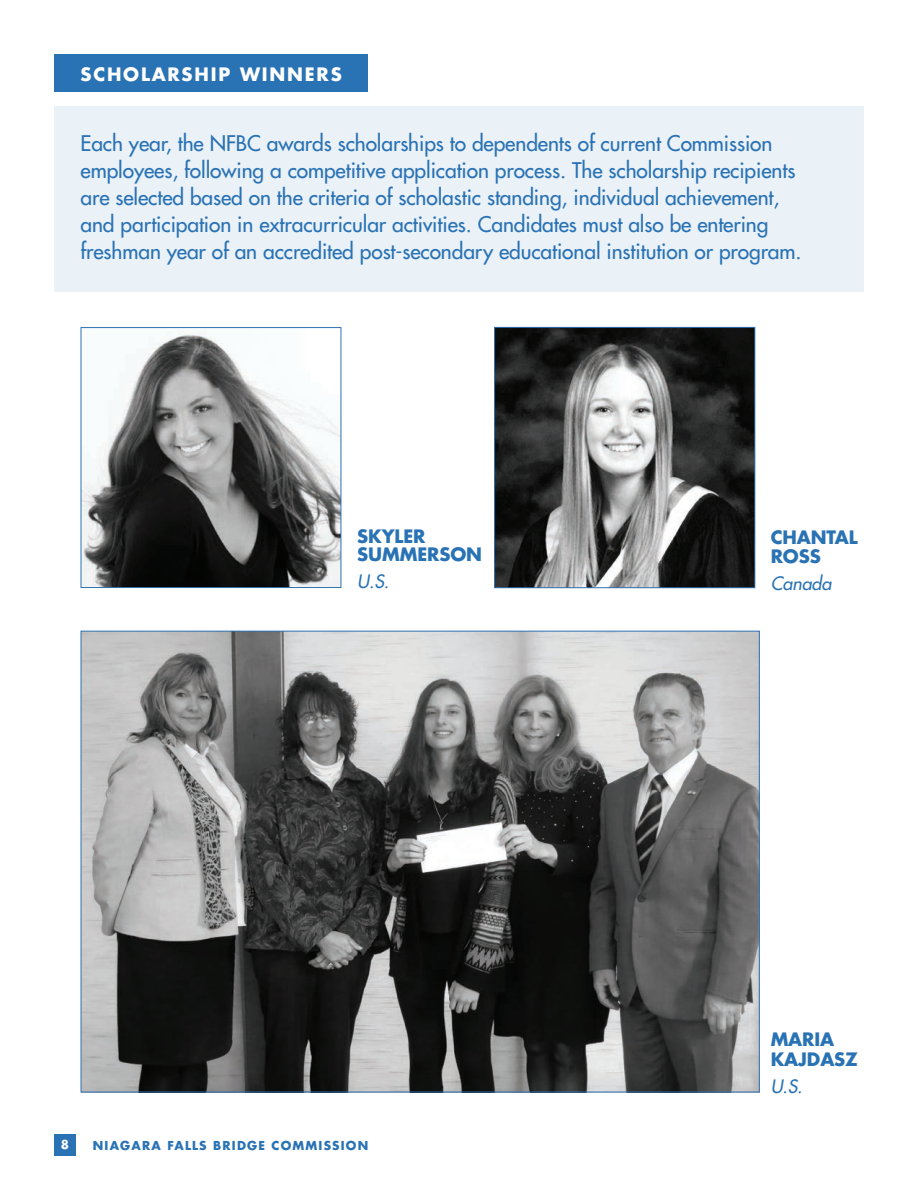
<style>
.page{position:relative;width:918px;height:1188px;background:#fff}
.page>*{position:absolute;margin:0;border:0;box-sizing:border-box;transform-origin:0 0}
.Body_Copy{font:21px/27px "Futura";letter-spacing:-.005em;color:#2972b4}
.Body_Copy-2{font:700 18px/19.5px "Futura";letter-spacing:-.005em;color:#2972b4}
.t1{font:700 18px "Futura";letter-spacing:.1em;color:#fff}
.Body_Copy-3{font:italic 18px "Futura";letter-spacing:-.005em;color:#2972b4}
.t2{font:700 12px "Futura";letter-spacing:.1em;color:#2972b4}
.t3{font:700 12px "Futura";color:#fff}
</style>
<div class="page">
<div style="left:54px;top:1134px;width:22px;height:22px;background:#2972b4"></div>
<div style="left:54px;top:106px;width:810px;height:185px;background:#eaf1f7"></div>
<div style="left:54px;top:54px;width:314px;height:38px;background:#2972b4"></div>
<img style="left:496px;top:329px;width:257px;height:257px">
<div style="left:494px;top:327px;width:261px;height:261px;border:1px solid #2f71b3"></div>
<img style="left:83px;top:333px;width:256px;height:253px">
<div style="left:81px;top:327px;width:260px;height:261px;border:1px solid #2f71b3"></div>
<img style="left:83px;top:633px;width:675px;height:457px">
<p class="t1" style="left:80px;top:62px;width:263px">SCHOLARSHIP WINNERS</p>
<p class="Body_Copy" style="left:81px;top:130px;width:723px">Each year, the NFBC awards scholarships to dependents of current Commission employees, following a competitive application process. The scholarship recipients are selected based on the criteria of scholastic standing, individual achievement, and participation in extracurricular activities. Candidates must also be entering freshman year of an accredited post-secondary educational institution or program.</p>
<p class="Body_Copy-2" style="left:357px;top:527px;width:126px;line-height:18px">SKYLER<br>SUMMERSON</p>
<p class="Body_Copy-3" style="left:357px;top:570px;width:33px">U.S.</p>
<p class="t3" style="left:61px;top:1136px;width:10px">8</p>
<p class="t2" style="left:93px;top:1137px;width:277px">NIAGARA FALLS BRIDGE COMMISSION</p>
<p class="Body_Copy-2" style="left:771px;top:527px;width:89px">CHANTAL<br>ROSS</p>
<p class="Body_Copy-3" style="left:771px;top:572px;width:62px">Canada</p>
<p class="Body_Copy-2" style="left:771px;top:1029px;width:89px">MARIA<br>KAJDASZ</p>
<p class="Body_Copy-3" style="left:771px;top:1075px;width:33px">U.S.</p>
</div>
